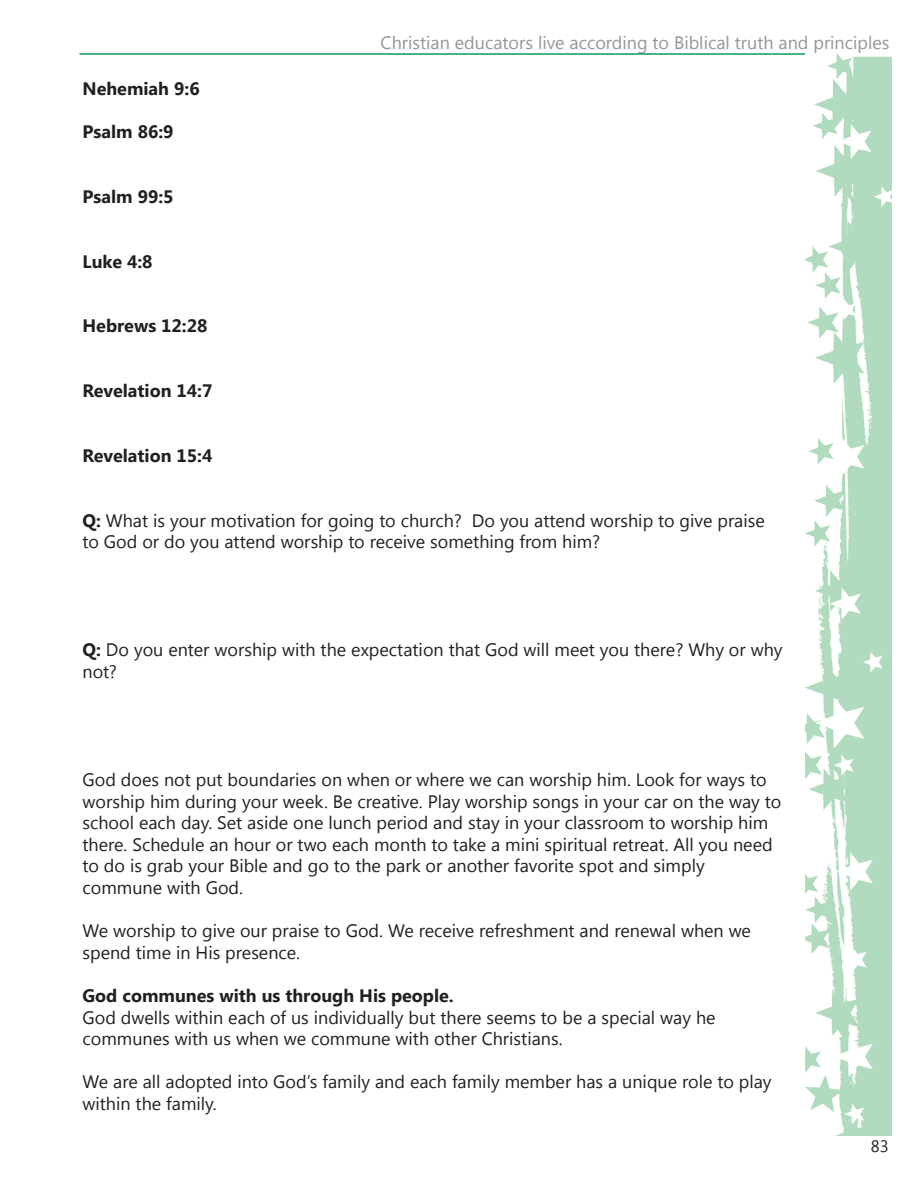
<style>
.page{position:relative;width:918px;height:1188px;background:#fff}
.page>*{position:absolute;margin:0;border:0;box-sizing:border-box;transform-origin:0 0}
.t1{font:18px/21.6px "Segoe UI";color:#231f20}
.t2{font:700 18px "Segoe UI";color:#231f20}
.t3{font:18px "Segoe UI";color:#939598}
.t4{font:16.5px "Segoe UI";color:#231f20}
.s1{font-weight:700}
</style>
<div class="page">
<hr style="left:80px;top:53px;width:810px;height:2px;background:#0d995d">
<img style="left:806px;top:53px;width:86px;height:1083px">
<p class="t2" style="left:82px;top:75px;width:119px">Nehemiah 9:6</p>
<p class="t2" style="left:82px;top:119px;width:93px">Psalm 86:9</p>
<p class="t2" style="left:82px;top:183px;width:93px">Psalm 99:5</p>
<p class="t2" style="left:82px;top:248px;width:72px">Luke 4:8</p>
<p class="t2" style="left:82px;top:313px;width:127px">Hebrews 12:28</p>
<p class="t2" style="left:82px;top:378px;width:132px">Revelation 14:7</p>
<p class="t2" style="left:82px;top:443px;width:132px">Revelation 15:4</p>
<p class="t3" style="left:381px;top:30px;width:510px">Christian educators live according to Biblical truth and principles</p>
<p class="t1" style="left:82px;top:509px;width:684px"><span class="s1">Q:</span> What is your motivation for going to church? Do you attend worship to give praise to God or do you attend worship to receive something from him?</p>
<p class="t1" style="left:82px;top:638px;width:702px"><span class="s1">Q:</span> Do you enter worship with the expectation that God will meet you there? Why or why not?</p>
<p class="t1" style="left:82px;top:768px;width:700px">God does not put boundaries on when or where we can worship him. Look for ways to worship him during your week. Be creative. Play worship songs in your car on the way to school each day. Set aside one lunch period and stay in your classroom to worship him there. Schedule an hour or two each month to take a mini spiritual retreat. All you need to do is grab your Bible and go to the park or another favorite spot and simply commune with God.</p>
<p class="t1" style="left:82px;top:919px;width:670px">We worship to give our praise to God. We receive refreshment and renewal when we spend time in His presence.</p>
<p class="t2" style="left:82px;top:983px;width:373px">God communes with us through His people.</p>
<p class="t1" style="left:82px;top:1006px;width:635px">God dwells within each of us individually but there seems to be a special way he communes with us when we commune with other Christians.</p>
<p class="t1" style="left:82px;top:1070px;width:691px">We are all adopted into God’s family and each family member has a unique role to play within the family.</p>
<p class="t4" style="left:871px;top:1134px;width:19px">83</p>
</div>
